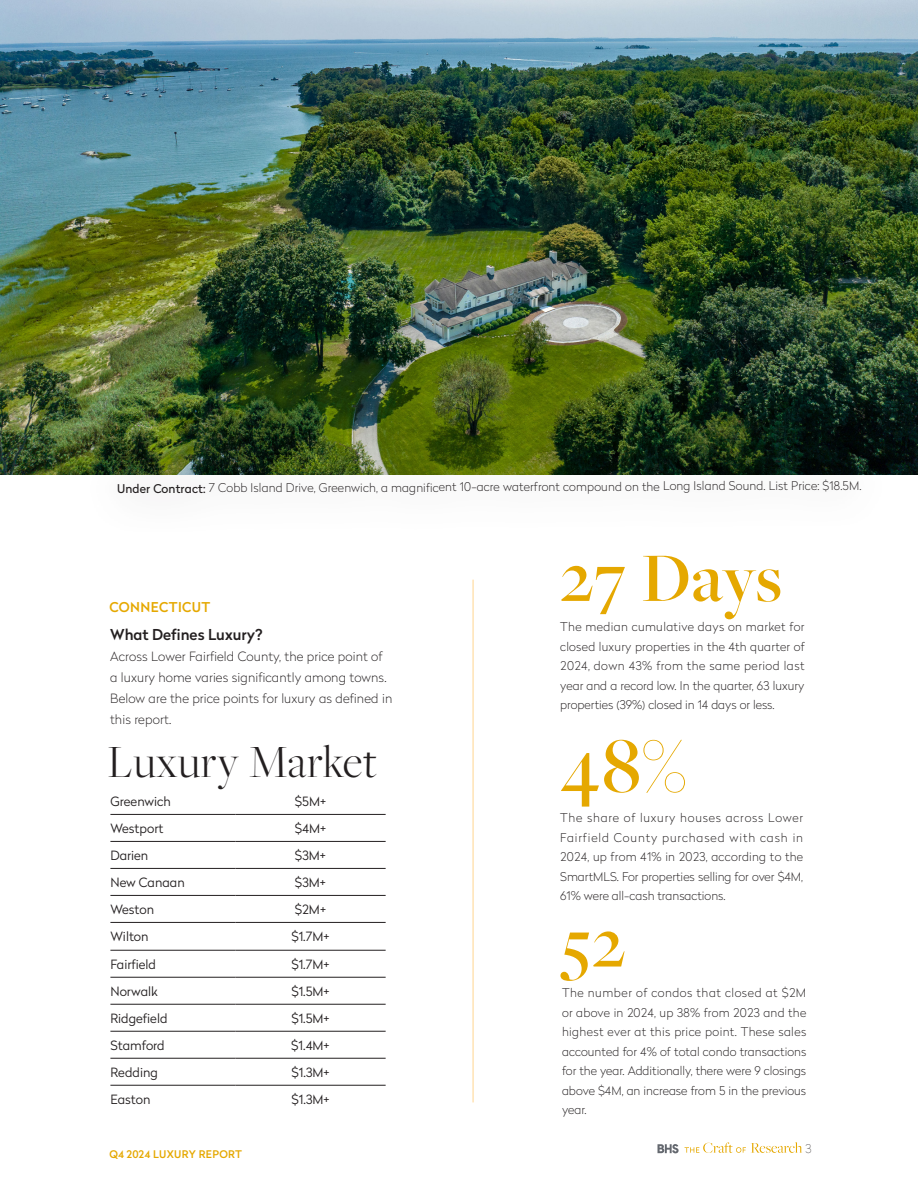
<style>
.page{position:relative;width:918px;height:1188px;background:#fff}
.page>*{position:absolute;margin:0;border:0;box-sizing:border-box;transform-origin:0 0}
.t1{font:600 81px "Freight Big Pro";color:#e5a800}
.t2{font:600 72px "Freight Big Pro";letter-spacing:.015em;color:#e5a800}
.t3{font:300 48px "Freight Big Pro";letter-spacing:.02em;color:#231f20}
.t4{font:500 15px "Radikal";color:#231f20}
.t5{font:500 13.5px "Radikal";letter-spacing:.03em;color:#e5a800}
.t6{font:300 12.75px "Radikal";color:#231f20}
.t7{font:100 12.75px/21px "Radikal";letter-spacing:.01em;color:#231f20}
.t8{font:100 12px/19.5px "Radikal";color:#231f20;text-align:justify}
.t9{font:100 12px "Radikal";color:#231f20}
.t10{font:500 10.5px "Radikal";letter-spacing:.03em;color:#e5a800}
.s1{font-weight:400}
</style>
<div class="page">
<svg style="left:658px;top:1144px;width:21px;height:9px"></svg>
<svg style="left:685px;top:1142px;width:117px;height:11px"></svg>
<hr style="left:110px;top:814px;width:125px;height:1px;background:#231f20">
<hr style="left:235px;top:814px;width:151px;height:1px;background:#231f20">
<hr style="left:110px;top:841px;width:125px;height:1px;background:#231f20">
<hr style="left:235px;top:841px;width:151px;height:1px;background:#231f20">
<hr style="left:110px;top:868px;width:125px;height:1px;background:#231f20">
<hr style="left:235px;top:868px;width:151px;height:1px;background:#231f20">
<hr style="left:110px;top:895px;width:125px;height:1px;background:#231f20">
<hr style="left:235px;top:895px;width:151px;height:1px;background:#231f20">
<hr style="left:110px;top:922px;width:125px;height:1px;background:#231f20">
<hr style="left:235px;top:922px;width:151px;height:1px;background:#231f20">
<hr style="left:110px;top:950px;width:125px;height:1px;background:#231f20">
<hr style="left:235px;top:950px;width:151px;height:1px;background:#231f20">
<hr style="left:110px;top:977px;width:125px;height:1px;background:#231f20">
<hr style="left:235px;top:977px;width:151px;height:1px;background:#231f20">
<hr style="left:110px;top:1004px;width:125px;height:1px;background:#231f20">
<hr style="left:235px;top:1004px;width:151px;height:1px;background:#231f20">
<hr style="left:110px;top:1031px;width:125px;height:1px;background:#231f20">
<hr style="left:235px;top:1031px;width:151px;height:1px;background:#231f20">
<hr style="left:110px;top:1058px;width:125px;height:1px;background:#231f20">
<hr style="left:235px;top:1058px;width:151px;height:1px;background:#231f20">
<hr style="left:110px;top:1085px;width:125px;height:1px;background:#231f20">
<hr style="left:235px;top:1085px;width:151px;height:1px;background:#231f20">
<img style="left:0;top:0;width:918px;height:475px">
<div style="left:80px;top:439px;width:814px;height:97px;background:#231f20;opacity:.75"></div>
<hr style="left:472px;top:580px;width:2px;height:522px;background:#ffe3b4">
<p class="t8" style="left:117px;top:477px;width:746px"><span class="s1">Under Contract:</span> 7 Cobb Island Drive, Greenwich, a magnificent 10-acre waterfront compound on the Long Island Sound. List Price: $18.5M.</p>
<p class="t5" style="left:110px;top:597px;width:102px">CONNECTICUT</p>
<p class="t4" style="left:110px;top:624px;width:154px">What Defines Luxury?</p>
<p class="t7" style="left:110px;top:645px;width:284px">Across Lower Fairfield County, the price point of a luxury home varies significantly among towns.<br>Below are the price points for luxury as defined in this report.</p>
<p class="t2" style="left:560px;top:531px;width:223px">27 Days</p>
<p class="t8" style="left:560px;top:617px;width:246px">The median cumulative days on market for closed luxury properties in the 4th quarter of 2024, down 43% from the same period last year and a record low. In the quarter, 63 luxury properties (39%) closed in 14 days or less.</p>
<p class="t3" style="left:107px;top:731px;width:271px">Luxury Market</p>
<p class="t1" style="left:560px;top:713px;width:127px">48%</p>
<p class="t6" style="left:110px;top:792px;width:62px">Greenwich</p>
<p class="t6" style="left:295px;top:792px;width:33px">$5M+</p>
<p class="t6" style="left:110px;top:819px;width:55px">Westport</p>
<p class="t6" style="left:295px;top:819px;width:33px">$4M+</p>
<p class="t6" style="left:110px;top:846px;width:39px">Darien</p>
<p class="t6" style="left:295px;top:846px;width:33px">$3M+</p>
<p class="t6" style="left:110px;top:873px;width:76px">New Canaan</p>
<p class="t6" style="left:295px;top:873px;width:33px">$3M+</p>
<p class="t6" style="left:110px;top:900px;width:45px">Weston</p>
<p class="t6" style="left:295px;top:900px;width:33px">$2M+</p>
<p class="t6" style="left:110px;top:928px;width:40px">Wilton</p>
<p class="t6" style="left:291px;top:928px;width:40px">$1.7M+</p>
<p class="t6" style="left:110px;top:955px;width:47px">Fairfield</p>
<p class="t6" style="left:291px;top:955px;width:40px">$1.7M+</p>
<p class="t6" style="left:110px;top:982px;width:49px">Norwalk</p>
<p class="t6" style="left:291px;top:982px;width:40px">$1.5M+</p>
<p class="t6" style="left:110px;top:1009px;width:59px">Ridgefield</p>
<p class="t6" style="left:291px;top:1009px;width:40px">$1.5M+</p>
<p class="t6" style="left:110px;top:1036px;width:56px">Stamford</p>
<p class="t6" style="left:291px;top:1036px;width:40px">$1.4M+</p>
<p class="t6" style="left:110px;top:1063px;width:49px">Redding</p>
<p class="t6" style="left:291px;top:1063px;width:40px">$1.3M+</p>
<p class="t6" style="left:110px;top:1090px;width:41px">Easton</p>
<p class="t6" style="left:291px;top:1090px;width:40px">$1.3M+</p>
<p class="t8" style="left:560px;top:808px;width:245px">The share of luxury houses across Lower Fairfield County purchased with cash in 2024, up from 41% in 2023, according to the SmartMLS. For properties selling for over $4M, 61% were all-cash transactions.</p>
<p class="t2" style="left:562px;top:896px;width:65px">52</p>
<p class="t8" style="left:562px;top:983px;width:246px">The number of condos that closed at $2M or above in 2024, up 38% from 2023 and the highest ever at this price point. These sales accounted for 4% of total condo transactions for the year. Additionally, there were 9 closings above $4M, an increase from 5 in the previous year.</p>
<p class="t10" style="left:109px;top:1146px;width:134px">Q4 2024 LUXURY REPORT</p>
<p class="t9" style="left:805px;top:1140px;width:8px">3</p>
</div>
